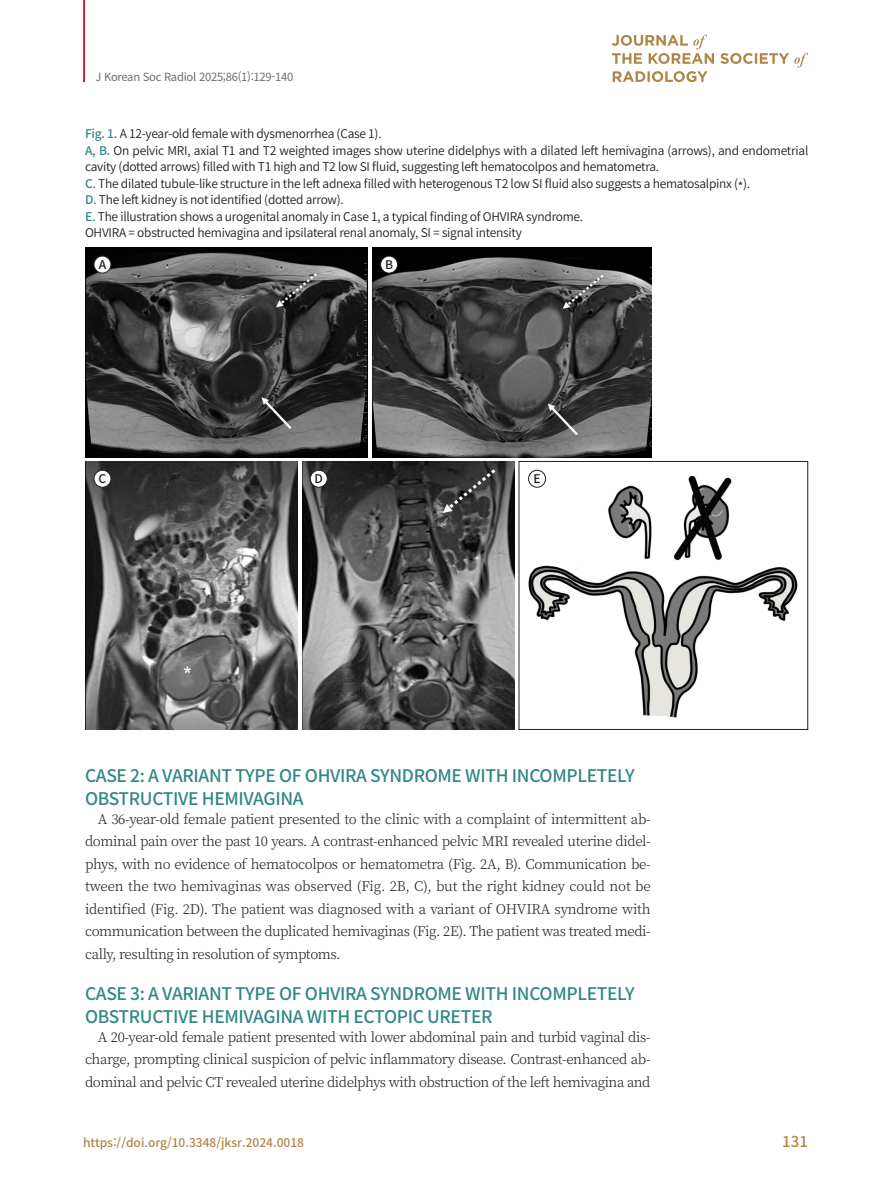
<style>
.page{position:relative;width:893px;height:1191px;background:#fff}
.page>*{position:absolute;margin:0;border:0;box-sizing:border-box;transform-origin:0 0}
.소제목1{font:500 17.4px/22.5px "Noto Sans CJ Kkr";letter-spacing:-.02em;color:#328886}
.t1{font:500 15px "Noto Sans CJ Kkr";color:#b08548}
.영문본문{font:300 13.5px/22.5px "Noto Serif CJ Kkr";letter-spacing:-.035em;color:#231f20;text-align:justify}
.그림제목1{font:600 12px/16.5px "Noto Sans CJ Kkr";letter-spacing:-.02em;color:#231f20}
.그림제목{font:600 12px "Noto Sans CJ Kkr";letter-spacing:-.02em;color:#231f20}
.t2{font:500 12px "Noto Sans CJ Kkr";color:#b08548}
.캡션{font:500 12px "Noto Sans CJ Kkr";color:#231f20}
.t3{font:11.25px "Noto Sans CJ Kkr";letter-spacing:-.025em;color:#6c6d70}
.s1{font-weight:500;color:#328886}
</style>
<div class="page">
<hr style="left:83px;top:0;width:2px;height:82px;background:#c8242b">
<svg style="left:612px;top:35px;width:196px;height:47px"></svg>
<img style="left:85px;top:247px;width:282px;height:210px">
<img style="left:372px;top:247px;width:279px;height:210px">
<img style="left:85px;top:461px;width:212px;height:268px">
<img style="left:302px;top:461px;width:213px;height:268px">
<img style="left:528px;top:469px;width:270px;height:249px">
<div style="left:519px;top:461px;width:289px;height:268px;border:1px solid #231f20"></div>
<div style="left:94px;top:256px;width:17px;height:17px;background:#fff;border-radius:50%"></div>
<div style="left:94px;top:256px;width:17px;height:17px;border:1px solid #231f20;border-radius:50%"></div>
<div style="left:94px;top:470px;width:17px;height:17px;background:#fff;border-radius:50%"></div>
<div style="left:94px;top:470px;width:17px;height:17px;border:1px solid #231f20;border-radius:50%"></div>
<div style="left:310px;top:470px;width:17px;height:17px;background:#fff;border-radius:50%"></div>
<div style="left:310px;top:470px;width:17px;height:17px;border:1px solid #231f20;border-radius:50%"></div>
<div style="left:529px;top:470px;width:17px;height:17px;background:#fff;border-radius:50%"></div>
<div style="left:528px;top:470px;width:18px;height:17px;border:1px solid #231f20;border-radius:50%"></div>
<div style="left:381px;top:256px;width:17px;height:17px;background:#fff;border-radius:50%"></div>
<div style="left:380px;top:256px;width:18px;height:17px;border:1px solid #231f20;border-radius:50%"></div>
<p class="t3" style="left:96px;top:70px;width:199px">J Korean Soc Radiol 2025;86(1):129-140</p>
<p class="그림제목" style="left:85px;top:127px;width:298px"><span class="s1">Fig. 1.</span> A 12-year-old female with dysmenorrhea (Case 1).</p>
<p class="그림제목1" style="left:85px;top:142px;width:725px"><span class="s1">A, B.</span> On pelvic MRI, axial T1 and T2 weighted images show uterine didelphys with a dilated left hemivagina (arrows), and endometrial cavity (dotted arrows) filled with T1 high and T2 low SI fluid, suggesting left hematocolpos and hematometra.</p>
<p class="그림제목1" style="left:85px;top:175px;width:667px"><span class="s1">C.</span> The dilated tubule-like structure in the left adnexa filled with heterogenous T2 low SI fluid also suggests a hematosalpinx (*).</p>
<p class="그림제목1" style="left:85px;top:192px;width:260px"><span class="s1">D.</span> The left kidney is not identified (dotted arrow).</p>
<p class="그림제목1" style="left:85px;top:208px;width:500px"><span class="s1">E.</span> The illustration shows a urogenital anomaly in Case 1, a typical finding of OHVIRA syndrome.</p>
<p class="그림제목1" style="left:85px;top:225px;width:438px">OHVIRA = obstructed hemivagina and ipsilateral renal anomaly, SI = signal intensity</p>
<p class="캡션" style="left:99px;top:258px;width:9px">A</p>
<p class="캡션" style="left:385px;top:258px;width:10px">B</p>
<p class="캡션" style="left:99px;top:472px;width:9px">C</p>
<p class="캡션" style="left:315px;top:472px;width:10px">D</p>
<p class="캡션" style="left:533px;top:472px;width:9px">E</p>
<p class="소제목1" style="left:85px;top:764px;width:551px">CASE 2: A VARIANT TYPE OF OHVIRA SYNDROME WITH INCOMPLETELY<br>OBSTRUCTIVE HEMIVAGINA</p>
<p class="영문본문" style="left:85px;top:807px;width:567px;text-indent:13px">A 36-year-old female patient presented to the clinic with a complaint of intermittent ab&shy;dominal pain over the past 10 years. A contrast-enhanced pelvic MRI revealed uterine didel&shy;phys, with no evidence of hematocolpos or hematometra (Fig. 2A, B). Communication be&shy;tween the two hemivaginas was observed (Fig. 2B, C), but the right kidney could not be identified (Fig. 2D). The patient was diagnosed with a variant of OHVIRA syndrome with communication between the duplicated hemivaginas (Fig. 2E). The patient was treated medi&shy;cally, resulting in resolution of symptoms.</p>
<p class="소제목1" style="left:85px;top:983px;width:551px">CASE 3: A VARIANT TYPE OF OHVIRA SYNDROME WITH INCOMPLETELY<br>OBSTRUCTIVE HEMIVAGINA WITH ECTOPIC URETER</p>
<p class="영문본문" style="left:85px;top:1026px;width:567px;text-indent:13px">A 20-year-old female patient presented with lower abdominal pain and turbid vaginal dis&shy;charge, prompting clinical suspicion of pelvic inflammatory disease. Contrast-enhanced ab&shy;dominal and pelvic CT revealed uterine didelphys with obstruction of the left hemivagina and</p>
<p class="t2" style="left:83px;top:1135px;width:222px">https://doi.org/10.3348/jksr.2024.0018</p>
<p class="t1" style="left:782px;top:1132px;width:27px">131</p>
</div>
